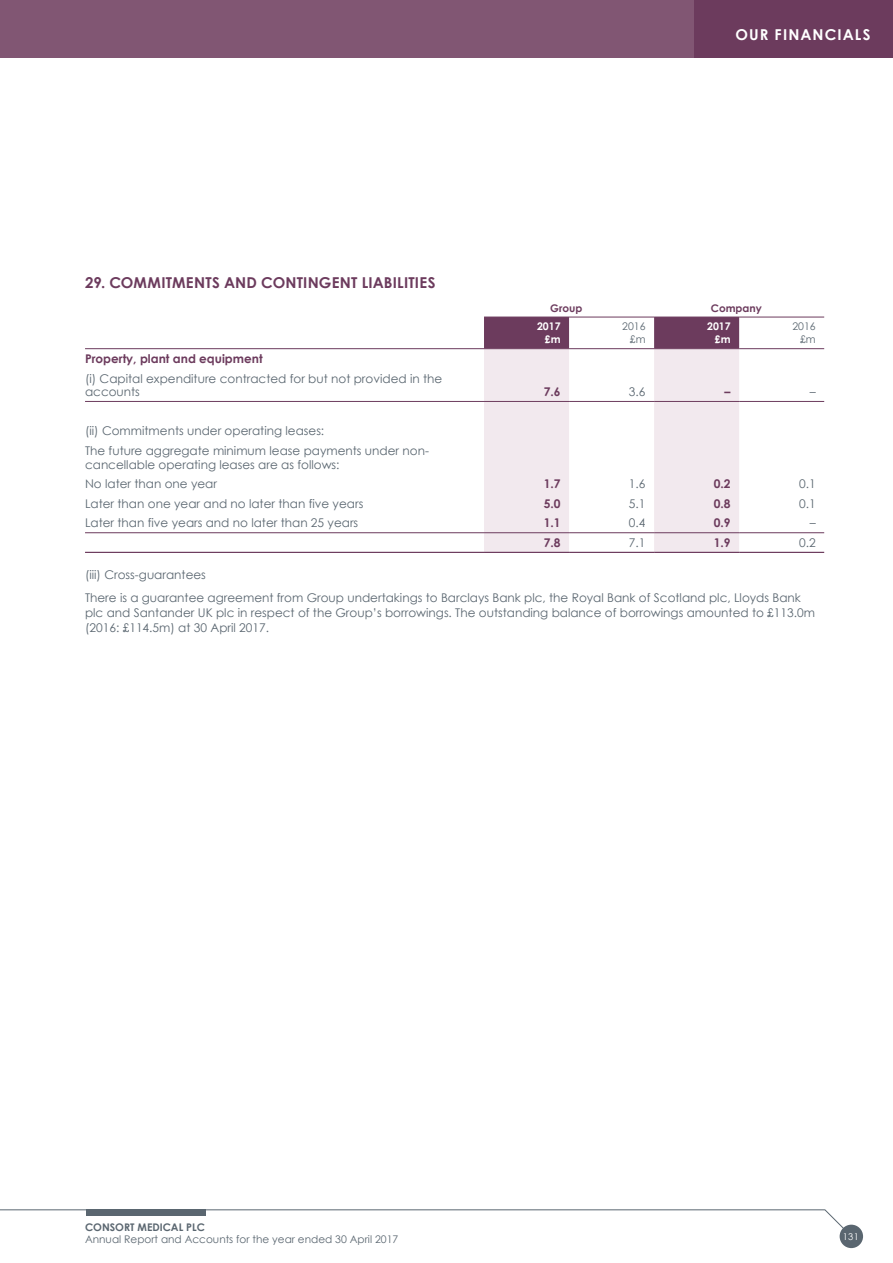
<style>
.page{position:relative;width:893px;height:1263px;background:#fff}
.page>*{position:absolute;margin:0;border:0;box-sizing:border-box;transform-origin:0 0}
.t1{font:700 15px "Century Gothic";letter-spacing:.015em;color:#6c3b5d}
.t2{font:700 15px "Century Gothic";letter-spacing:.07em;color:#fff}
.t3{font:12px/19.6px "Century Gothic";color:#5a6670}
.t4{font:700 12px "Century Gothic";color:#6c3b5d}
.t5{font:10.5px/13.5px "Century Gothic";color:#5a6670;text-align:right}
.t6{font:700 10.5px "Century Gothic";color:#5a6670}
.t7{font:700 10.5px "Century Gothic";color:#6c3b5d}
.t8{font:700 10.5px/13.5px "Century Gothic";color:#fff;text-align:right}
.t9{font:9.3px "Century Gothic";color:#fff}
</style>
<div class="page">
<div style="left:0;top:0;width:893px;height:57px;background:#815673"></div>
<div style="left:695px;top:0;width:198px;height:57px;background:#6c3b5d"></div>
<svg style="left:0;top:1209px;width:848px;height:24px"></svg>
<div style="left:86px;top:1209px;width:120px;height:7px;background:#5a6670"></div>
<div style="left:840px;top:1225px;width:23px;height:23px;background:#5a6670;border-radius:50%"></div>
<svg style="left:484px;top:318px;width:255px;height:30px"></svg>
<svg style="left:484px;top:349px;width:255px;height:203px;fill:#f2e9ee"></svg>
<hr style="left:85px;top:348px;width:399px;height:1px;background:#6c3b5d">
<hr style="left:569px;top:348px;width:85px;height:1px;background:#6c3b5d">
<hr style="left:739px;top:348px;width:85px;height:1px;background:#6c3b5d">
<hr style="left:484px;top:348px;width:85px;height:1px;background:#6c3b5d">
<hr style="left:654px;top:348px;width:85px;height:1px;background:#6c3b5d">
<hr style="left:484px;top:317px;width:85px;height:1px;background:#6c3b5d">
<hr style="left:569px;top:317px;width:85px;height:1px;background:#6c3b5d">
<hr style="left:654px;top:317px;width:85px;height:1px;background:#6c3b5d">
<hr style="left:739px;top:317px;width:85px;height:1px;background:#6c3b5d">
<hr style="left:85px;top:552px;width:399px;height:1px;background:#6c3b5d">
<hr style="left:85px;top:532px;width:399px;height:1px;background:#6c3b5d">
<hr style="left:85px;top:401px;width:399px;height:1px;background:#6c3b5d">
<hr style="left:484px;top:552px;width:85px;height:1px;background:#6c3b5d">
<hr style="left:569px;top:552px;width:85px;height:1px;background:#6c3b5d">
<hr style="left:654px;top:552px;width:85px;height:1px;background:#6c3b5d">
<hr style="left:739px;top:552px;width:85px;height:1px;background:#6c3b5d">
<hr style="left:739px;top:532px;width:85px;height:1px;background:#6c3b5d">
<hr style="left:654px;top:532px;width:85px;height:1px;background:#6c3b5d">
<hr style="left:569px;top:532px;width:85px;height:1px;background:#6c3b5d">
<hr style="left:484px;top:532px;width:85px;height:1px;background:#6c3b5d">
<hr style="left:484px;top:401px;width:85px;height:1px;background:#6c3b5d">
<hr style="left:569px;top:401px;width:85px;height:1px;background:#6c3b5d">
<hr style="left:654px;top:401px;width:85px;height:1px;background:#6c3b5d">
<hr style="left:739px;top:401px;width:85px;height:1px;background:#6c3b5d">
<p class="t1" style="left:85px;top:271px;width:352px">29. COMMITMENTS AND CONTINGENT LIABILITIES</p>
<p class="t4" style="left:85px;top:349px;width:179px">Property, plant and equipment</p>
<p class="t3" style="left:85px;top:371px;width:359px;line-height:13.5px">(i) Capital expenditure contracted for but not provided in the accounts</p>
<p class="t3" style="left:85px;top:421px;width:345px">(ii) Commitments under operating leases:<br>The future aggregate minimum lease payments under non-</p>
<p class="t3" style="left:85px;top:454px;width:256px">cancellable operating leases are as follows:<br>No later than one year</p>
<p class="t2" style="left:735px;top:23px;width:136px">OUR FINANCIALS</p>
<p class="t7" style="left:550px;top:300px;width:34px">Group</p>
<p class="t7" style="left:711px;top:300px;width:53px">Company</p>
<p class="t8" style="left:537px;top:319px;width:25px">2017 £m</p>
<p class="t5" style="left:622px;top:319px;width:25px">2016 £m</p>
<p class="t8" style="left:707px;top:319px;width:25px">2017 £m</p>
<p class="t5" style="left:792px;top:319px;width:25px">2016 £m</p>
<p class="t4" style="left:544px;top:383px;width:18px">7.6</p>
<p class="t3" style="left:629px;top:382px;width:18px">3.6</p>
<p class="t4" style="left:725px;top:383px;width:7px">–</p>
<p class="t3" style="left:810px;top:382px;width:7px">–</p>
<p class="t4" style="left:544px;top:475px;width:18px">1.7</p>
<p class="t3" style="left:629px;top:474px;width:18px">1.6</p>
<p class="t4" style="left:714px;top:475px;width:18px">0.2</p>
<p class="t3" style="left:799px;top:474px;width:18px">0.1</p>
<p class="t3" style="left:85px;top:493px;width:280px">Later than one year and no later than five years</p>
<p class="t4" style="left:544px;top:494px;width:18px">5.0</p>
<p class="t3" style="left:629px;top:493px;width:18px">5.1</p>
<p class="t4" style="left:714px;top:494px;width:18px">0.8</p>
<p class="t3" style="left:799px;top:493px;width:18px">0.1</p>
<p class="t3" style="left:85px;top:513px;width:275px">Later than five years and no later than 25 years</p>
<p class="t4" style="left:544px;top:514px;width:18px">1.1</p>
<p class="t3" style="left:629px;top:513px;width:18px">0.4</p>
<p class="t4" style="left:714px;top:514px;width:18px">0.9</p>
<p class="t3" style="left:810px;top:513px;width:7px">–</p>
<p class="t4" style="left:544px;top:534px;width:18px">7.8</p>
<p class="t3" style="left:629px;top:533px;width:18px">7.1</p>
<p class="t4" style="left:714px;top:534px;width:18px">1.9</p>
<p class="t3" style="left:799px;top:533px;width:18px">0.2</p>
<p class="t3" style="left:85px;top:562px;width:717px;line-height:23.5px">(iii) Cross-guarantees<br>There is a guarantee agreement from Group undertakings to Barclays Bank plc, the Royal Bank of Scotland plc, Lloyds Bank</p>
<p class="t3" style="left:85px;top:605px;width:732px;line-height:15px">plc and Santander UK plc in respect of the Group’s borrowings. The outstanding balance of borrowings amounted to £113.0m (2016: £114.5m) at 30 April 2017.</p>
<p class="t6" style="left:85px;top:1219px;width:121px">CONSORT MEDICAL PLC</p>
<p class="t5" style="left:85px;top:1232px;width:315px">Annual Report and Accounts for the year ended 30 April 2017</p>
<p class="t9" style="left:843px;top:1230px;width:18px">131</p>
</div>
